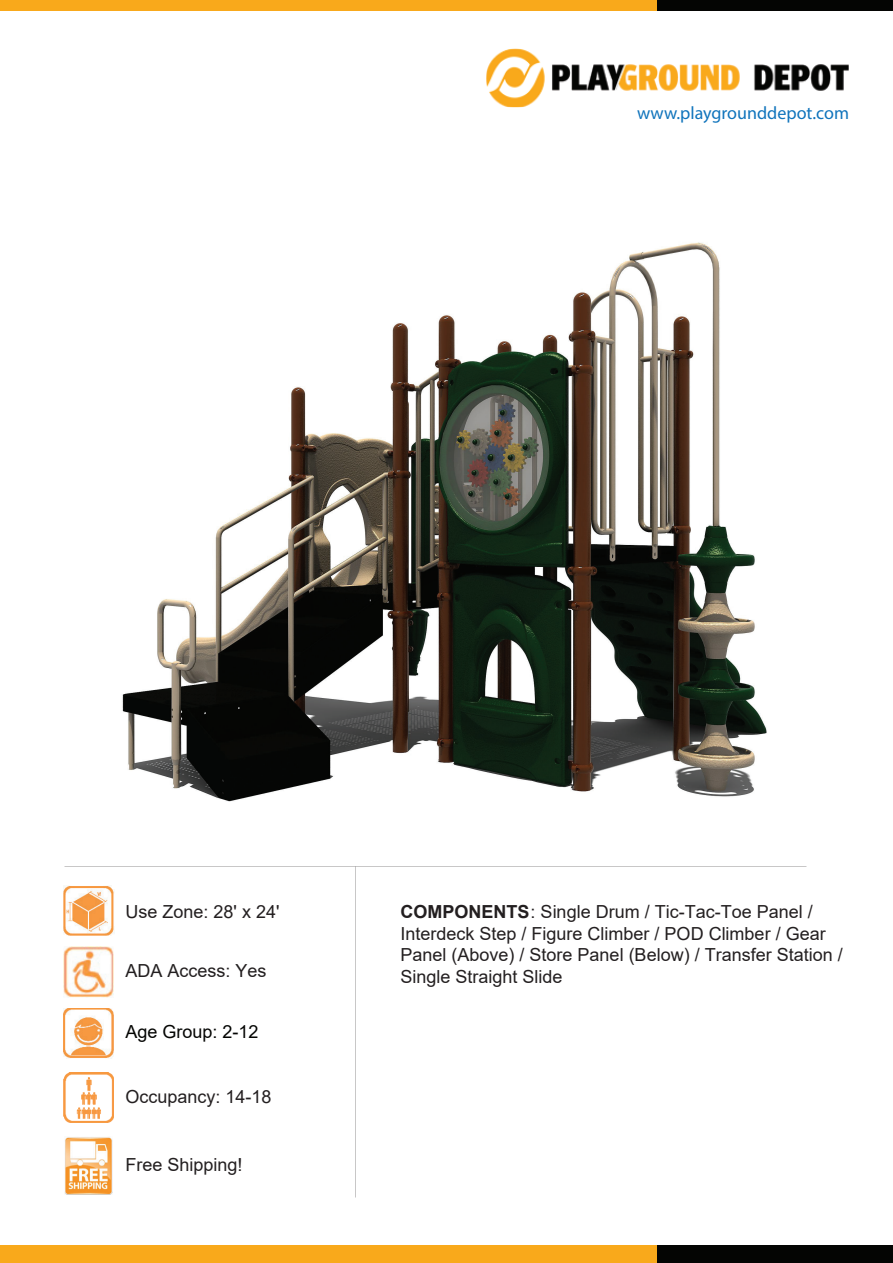
<style>
.page{position:relative;width:893px;height:1263px;background:#fff}
.page>*{position:absolute;margin:0;border:0;box-sizing:border-box;transform-origin:0 0}
.t1{font:18px/21.6px "Arial";color:#231f20}
.t2{font:18px "Myriad Pro";color:#1074bc}
.t3{font:18px "Arial";color:#040503}
.s1{font-weight:700}
</style>
<div class="page">
<img style="left:63px;top:886px;width:51px;height:50px">
<img style="left:63px;top:1008px;width:51px;height:50px">
<img style="left:64px;top:1073px;width:50px;height:50px">
<img style="left:65px;top:1137px;width:48px;height:57px">
<img style="left:64px;top:947px;width:50px;height:51px">
<img style="left:122px;top:242px;width:645px;height:560px">
<div style="left:0;top:0;width:674px;height:10px;background:#f9a91b"></div>
<div style="left:658px;top:0;width:235px;height:10px;background:#040503"></div>
<div style="left:0;top:1245px;width:674px;height:18px;background:#f9a91b"></div>
<div style="left:658px;top:1245px;width:235px;height:18px;background:#040503"></div>
<img style="left:486px;top:49px;width:363px;height:58px">
<p class="t2" style="left:637px;top:101px;width:213px">www.playgrounddepot.com</p>
<p class="t1" style="left:125px;top:901px;width:155px">Use Zone: 28' x 24'</p>
<p class="t1" style="left:125px;top:960px;width:143px">ADA Access: Yes</p>
<p class="t3" style="left:125px;top:1019px;width:135px">Age Group: 2-12</p>
<p class="t1" style="left:125px;top:1085px;width:148px">Occupancy: 14-18</p>
<p class="t1" style="left:125px;top:1153px;width:119px">Free Shipping!</p>
<p class="t1" style="left:401px;top:901px;width:444px"><span class="s1">COMPONENTS</span>: Single Drum / Tic-Tac-Toe Panel / Interdeck Step / Figure Climber / POD Climber / Gear Panel (Above) / Store Panel (Below) / Transfer Station / Single Straight Slide</p>
</div>
